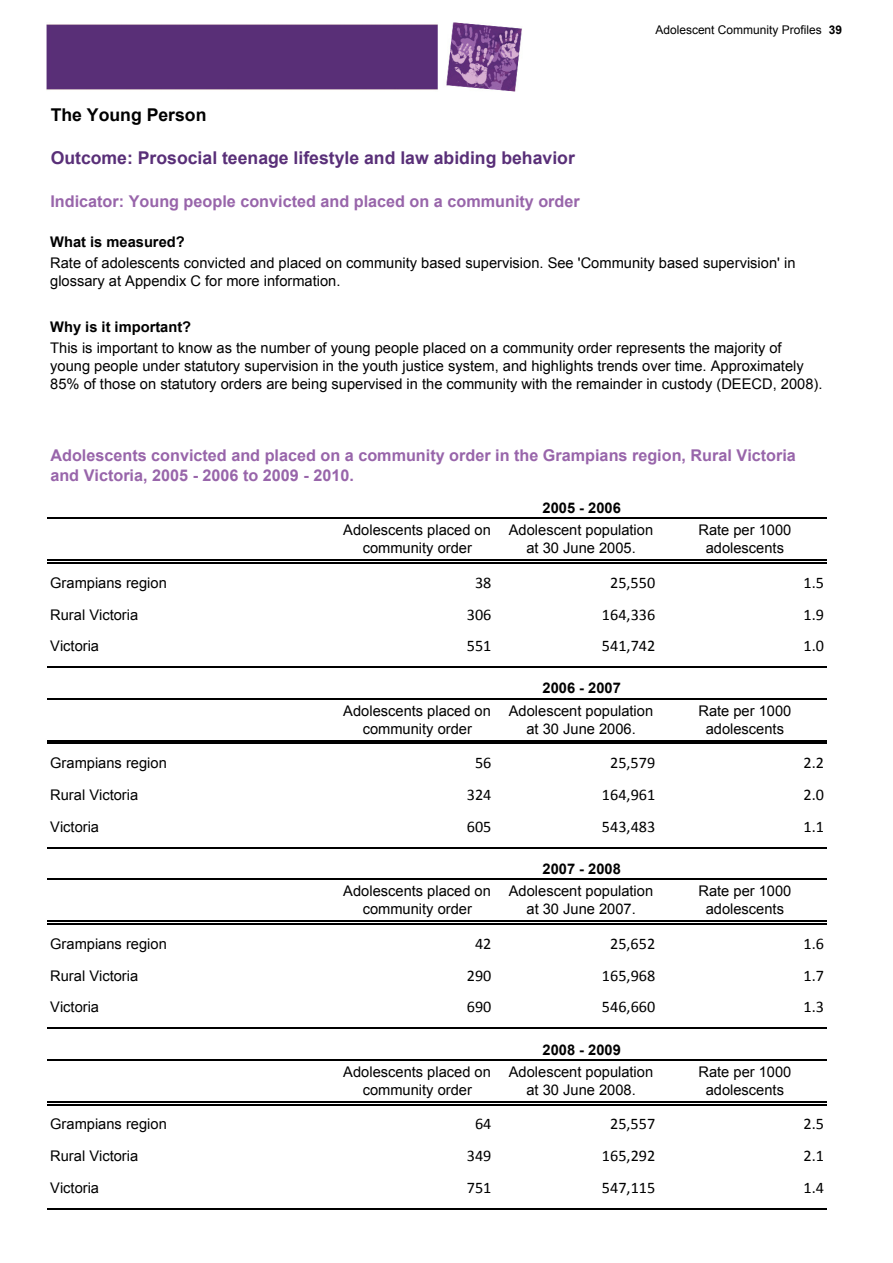
<style>
.page{position:relative;width:893px;height:1263px;background:#fff}
.page>*{position:absolute;margin:0;border:0;box-sizing:border-box;transform-origin:0 0}
.t1{font:700 17.7px "Arial";color:#592f78}
.t2{font:700 17.7px "Arial";color:#000}
.t3{font:700 16.2px/20.5px "Arial";color:#9865aa}
.t4{font:16.2px "Calibri";color:#000}
.t5{font:14.7px/18.1px "Arial";color:#000;text-align:center}
.t6{font:700 14.7px "Arial";color:#000}
.t7{font:12px "Arial";color:#000}
.s1{font-weight:700}
</style>
<div class="page">
<img style="left:47px;top:23px;width:475px;height:68px">
<hr style="left:47px;top:518px;width:780px;height:1px;background:#000">
<hr style="left:47px;top:559px;width:780px;height:2px;background:#000">
<hr style="left:47px;top:562px;width:780px;height:2px;background:#000">
<hr style="left:47px;top:666px;width:780px;height:2px;background:#000">
<hr style="left:47px;top:698px;width:780px;height:1px;background:#000">
<hr style="left:47px;top:740px;width:780px;height:1px;background:#000">
<hr style="left:47px;top:743px;width:780px;height:1px;background:#000">
<hr style="left:47px;top:847px;width:780px;height:1px;background:#000">
<hr style="left:47px;top:879px;width:780px;height:1px;background:#000">
<hr style="left:47px;top:920px;width:780px;height:2px;background:#000">
<hr style="left:47px;top:923px;width:780px;height:2px;background:#000">
<hr style="left:47px;top:1027px;width:780px;height:2px;background:#000">
<hr style="left:47px;top:1059px;width:780px;height:2px;background:#000">
<hr style="left:47px;top:1101px;width:780px;height:1px;background:#000">
<hr style="left:47px;top:1104px;width:780px;height:1px;background:#000">
<hr style="left:47px;top:1208px;width:780px;height:1px;background:#000">
<p class="t2" style="left:51px;top:104px;width:157px">The Young Person</p>
<p class="t1" style="left:51px;top:148px;width:526px">Outcome: Prosocial teenage lifestyle and law abiding behavior</p>
<p class="t3" style="left:50px;top:191px;width:531px">Indicator: Young people convicted and placed on a community order</p>
<p class="t6" style="left:50px;top:234px;width:136px">What is measured?</p>
<p class="t7" style="left:655px;top:23px;width:188px">Adolescent Community Profiles <span class="s1">39</span></p>
<p class="t5" style="left:50px;top:254px;width:747px;text-align:left">Rate of adolescents convicted and placed on community based supervision. See 'Community based supervision' in glossary at Appendix C for more information.</p>
<p class="t6" style="left:50px;top:319px;width:143px">Why is it important?</p>
<p class="t5" style="left:50px;top:339px;width:774px;text-align:left">This is important to know as the number of young people placed on a community order represents the majority of young people under statutory supervision in the youth justice system, and highlights trends over time. Approximately<br>85% of those on statutory orders are being supervised in the community with the remainder in custody (DEECD, 2008).</p>
<p class="t3" style="left:50px;top:445px;width:747px">Adolescents convicted and placed on a community order in the Grampians region, Rural Victoria and Victoria, 2005 - 2006 to 2009 - 2010.</p>
<p class="t6" style="left:542px;top:500px;width:80px">2005 - 2006</p>
<p class="t5" style="left:343px;top:521px;width:149px">Adolescents placed on community order</p>
<p class="t5" style="left:509px;top:521px;width:146px">Adolescent population at 30 June 2005.</p>
<p class="t5" style="left:698px;top:521px;width:94px">Rate per 1000 adolescents</p>
<p class="t5" style="left:50px;top:574px;width:118px">Grampians region</p>
<p class="t4" style="left:610px;top:576px;width:47px">25,550</p>
<p class="t4" style="left:475px;top:576px;width:18px">38</p>
<p class="t4" style="left:803px;top:576px;width:22px">1.5</p>
<p class="t5" style="left:50px;top:605px;width:90px">Rural Victoria</p>
<p class="t4" style="left:602px;top:607px;width:55px">164,336</p>
<p class="t4" style="left:467px;top:607px;width:26px">306</p>
<p class="t4" style="left:803px;top:607px;width:22px">1.9</p>
<p class="t4" style="left:602px;top:639px;width:55px">541,742</p>
<p class="t5" style="left:50px;top:637px;width:50px">Victoria</p>
<p class="t4" style="left:467px;top:639px;width:26px">551</p>
<p class="t4" style="left:803px;top:639px;width:22px">1.0</p>
<p class="t6" style="left:542px;top:680px;width:80px">2006 - 2007</p>
<p class="t5" style="left:343px;top:702px;width:149px">Adolescents placed on community order</p>
<p class="t5" style="left:509px;top:702px;width:146px">Adolescent population at 30 June 2006.</p>
<p class="t5" style="left:698px;top:702px;width:94px">Rate per 1000 adolescents</p>
<p class="t5" style="left:50px;top:754px;width:118px">Grampians region</p>
<p class="t4" style="left:610px;top:756px;width:47px">25,579</p>
<p class="t4" style="left:475px;top:756px;width:18px">56</p>
<p class="t4" style="left:803px;top:756px;width:22px">2.2</p>
<p class="t5" style="left:50px;top:786px;width:90px">Rural Victoria</p>
<p class="t4" style="left:602px;top:788px;width:55px">164,961</p>
<p class="t4" style="left:467px;top:788px;width:26px">324</p>
<p class="t4" style="left:803px;top:788px;width:22px">2.0</p>
<p class="t4" style="left:602px;top:820px;width:55px">543,483</p>
<p class="t5" style="left:50px;top:818px;width:50px">Victoria</p>
<p class="t4" style="left:467px;top:820px;width:26px">605</p>
<p class="t4" style="left:803px;top:820px;width:22px">1.1</p>
<p class="t6" style="left:542px;top:861px;width:80px">2007 - 2008</p>
<p class="t5" style="left:343px;top:882px;width:149px">Adolescents placed on community order</p>
<p class="t5" style="left:509px;top:882px;width:146px">Adolescent population at 30 June 2007.</p>
<p class="t5" style="left:698px;top:882px;width:94px">Rate per 1000 adolescents</p>
<p class="t5" style="left:50px;top:935px;width:118px">Grampians region</p>
<p class="t4" style="left:610px;top:937px;width:47px">25,652</p>
<p class="t4" style="left:475px;top:937px;width:18px">42</p>
<p class="t4" style="left:803px;top:937px;width:22px">1.6</p>
<p class="t5" style="left:50px;top:966px;width:90px">Rural Victoria</p>
<p class="t4" style="left:602px;top:968px;width:55px">165,968</p>
<p class="t4" style="left:467px;top:968px;width:26px">290</p>
<p class="t4" style="left:803px;top:968px;width:22px">1.7</p>
<p class="t4" style="left:602px;top:1000px;width:55px">546,660</p>
<p class="t5" style="left:50px;top:998px;width:50px">Victoria</p>
<p class="t4" style="left:467px;top:1000px;width:26px">690</p>
<p class="t4" style="left:803px;top:1000px;width:22px">1.3</p>
<p class="t6" style="left:542px;top:1041px;width:80px">2008 - 2009</p>
<p class="t5" style="left:343px;top:1063px;width:149px">Adolescents placed on community order</p>
<p class="t5" style="left:509px;top:1063px;width:146px">Adolescent population at 30 June 2008.</p>
<p class="t5" style="left:698px;top:1063px;width:94px">Rate per 1000 adolescents</p>
<p class="t5" style="left:50px;top:1115px;width:118px">Grampians region</p>
<p class="t4" style="left:610px;top:1117px;width:47px">25,557</p>
<p class="t4" style="left:475px;top:1117px;width:18px">64</p>
<p class="t4" style="left:803px;top:1117px;width:22px">2.5</p>
<p class="t5" style="left:50px;top:1147px;width:90px">Rural Victoria</p>
<p class="t4" style="left:602px;top:1149px;width:55px">165,292</p>
<p class="t4" style="left:467px;top:1149px;width:26px">349</p>
<p class="t4" style="left:803px;top:1149px;width:22px">2.1</p>
<p class="t5" style="left:50px;top:1179px;width:50px">Victoria</p>
<p class="t4" style="left:602px;top:1181px;width:55px">547,115</p>
<p class="t4" style="left:467px;top:1181px;width:26px">751</p>
<p class="t4" style="left:803px;top:1181px;width:22px">1.4</p>
</div>
